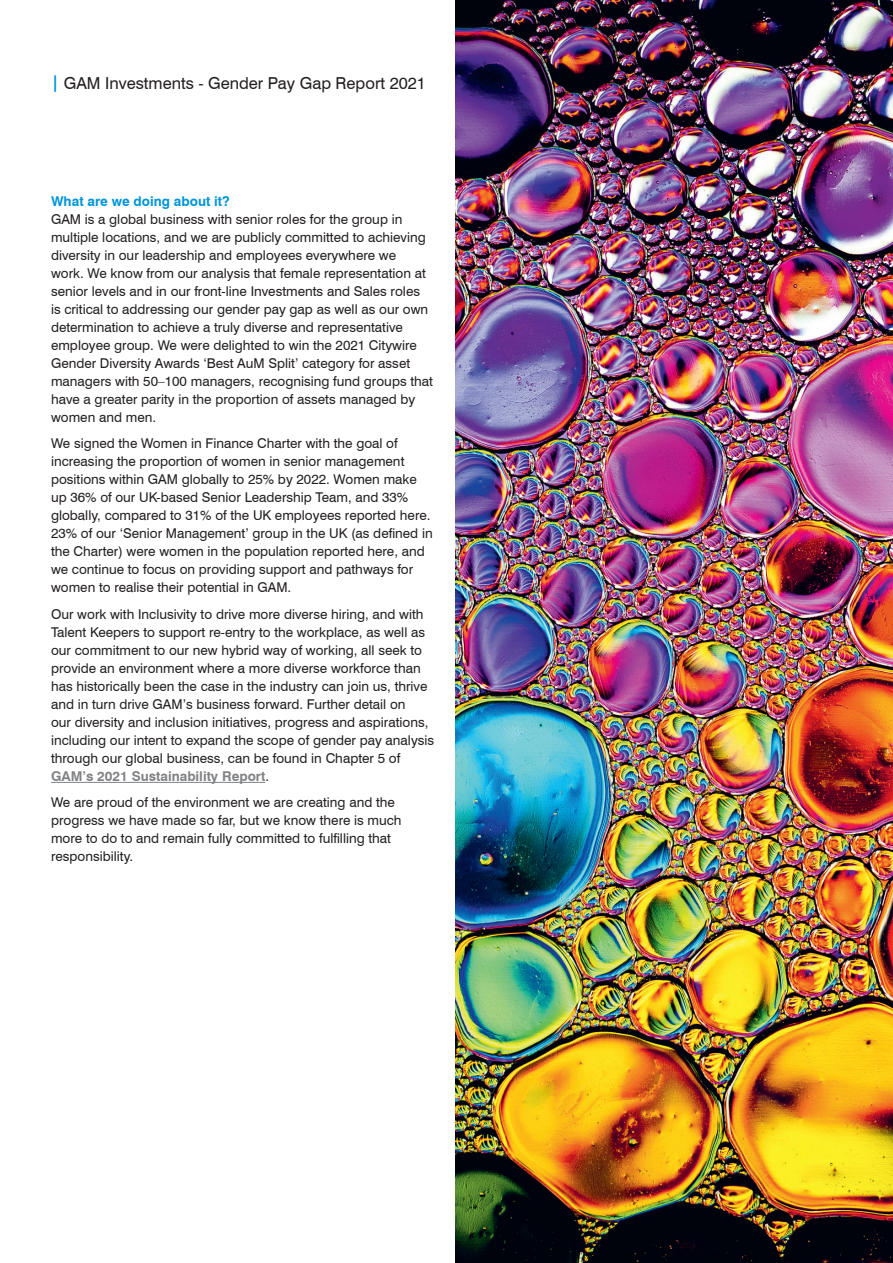
<style>
.page{position:relative;width:893px;height:1263px;background:#fff}
.page>*{position:absolute;margin:0;border:0;box-sizing:border-box;transform-origin:0 0}
.t1{font:16.5px "Swiss 721 BT";color:#231f20}
.BODY_text{font:13.5px/18px "Swiss 721 BT";color:#231f20}
.SUBTITLE{font:700 13.5px "Swiss 721 BT";color:#0095d9}
.s1{font-weight:700;color:#0095d9}
.s2{font-weight:700;color:#808285}
</style>
<div class="page">
<hr style="left:51px;top:782px;width:214px;height:1px;background:#808285">
<img style="left:455px;top:0;width:438px;height:1263px">
<p class="t1" style="left:51px;top:73px;width:376px"><span class="s1">|</span> GAM Investments - Gender Pay Gap Report 2021</p>
<p class="SUBTITLE" style="left:51px;top:193px;width:180px">What are we doing about it?</p>
<p class="BODY_text" style="left:51px;top:210px;width:383px">GAM is a global business with senior roles for the group in multiple locations, and we are publicly committed to achieving diversity in our leadership and employees everywhere we<br>work. We know from our analysis that female representation at senior levels and in our front-line Investments and Sales roles is critical to addressing our gender pay gap as well as our own determination to achieve a truly diverse and representative employee group. We were delighted to win the 2021 Citywire Gender Diversity Awards ‘Best AuM Split’ category for asset managers with 50–100 managers, recognising fund groups that have a greater parity in the proportion of assets managed by women and men.</p>
<p class="BODY_text" style="left:51px;top:434px;width:383px">We signed the Women in Finance Charter with the goal of increasing the proportion of women in senior management positions within GAM globally to 25% by 2022. Women make up 36% of our UK-based Senior Leadership Team, and 33% globally, compared to 31% of the UK employees reported here.<br>23% of our ‘Senior Management’ group in the UK (as defined in the Charter) were women in the population reported here, and we continue to focus on providing support and pathways for women to realise their potential in GAM.</p>
<p class="BODY_text" style="left:51px;top:605px;width:385px">Our work with Inclusivity to drive more diverse hiring, and with Talent Keepers to support re-entry to the workplace, as well as our commitment to our new hybrid way of working, all seek to provide an environment where a more diverse workforce than has historically been the case in the industry can join us, thrive and in turn drive GAM’s business forward. Further detail on<br>our diversity and inclusion initiatives, progress and aspirations, including our intent to expand the scope of gender pay analysis through our global business, can be found in Chapter 5 of <span class="s2">GAM’s 2021 Sustainability Report</span>.</p>
<p class="BODY_text" style="left:51px;top:793px;width:352px">We are proud of the environment we are creating and the progress we have made so far, but we know there is much more to do to and remain fully committed to fulfilling that responsibility.</p>
</div>
